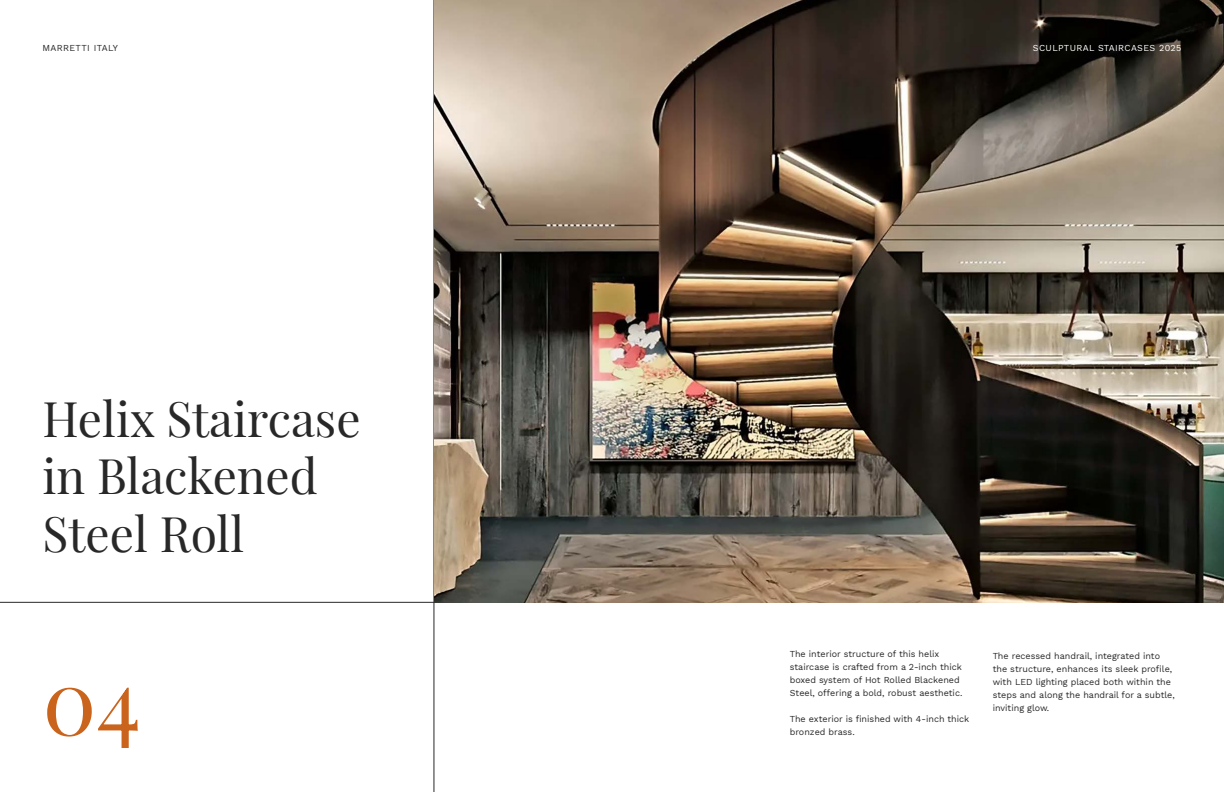
<style>
.page{position:relative;width:1224px;height:792px;background:#fff}
.page>*{position:absolute;margin:0;border:0;box-sizing:border-box;transform-origin:0 0}
.t1{font:90px "Playfair Display";color:#ca641d}
.t2{font:48px/57.6px "Playfair Display";color:#282829}
.t3{font:9px/13px "Work Sans";color:#282829}
.t4{font:9px "Work Sans";letter-spacing:.04em;color:#fff}
.t5{font:9px "Work Sans";letter-spacing:.04em;color:#282829}
</style>
<div class="page">
<hr style="left:434px;top:0;width:1px;height:792px;background:#282829">
<hr style="left:0;top:602px;width:1224px;height:1px;background:#282829">
<img style="left:434px;top:0;width:790px;height:602px">
<p class="t5" style="left:43px;top:41px;width:77px">MARRETTI ITALY</p>
<p class="t4" style="left:1033px;top:41px;width:150px">SCULPTURAL STAIRCASES 2025</p>
<h2 class="t2" style="left:43px;top:386px;width:320px">Helix Staircase in Blackened<br>Steel Roll</h2>
<h1 class="t1" style="left:43px;top:631px;width:100px">04</h1>
<p class="t3" style="left:790px;top:647px;width:174px">The interior structure of this helix staircase is crafted from a 2-inch thick boxed system of Hot Rolled Blackened Steel, offering a bold, robust aesthetic.</p>
<p class="t3" style="left:790px;top:712px;width:181px">The exterior is finished with 4-inch thick bronzed brass.</p>
<p class="t3" style="left:993px;top:649px;width:184px">The recessed handrail, integrated into the structure, enhances its sleek profile, with LED lighting placed both within the steps and along the handrail for a subtle, inviting glow.</p>
</div>
